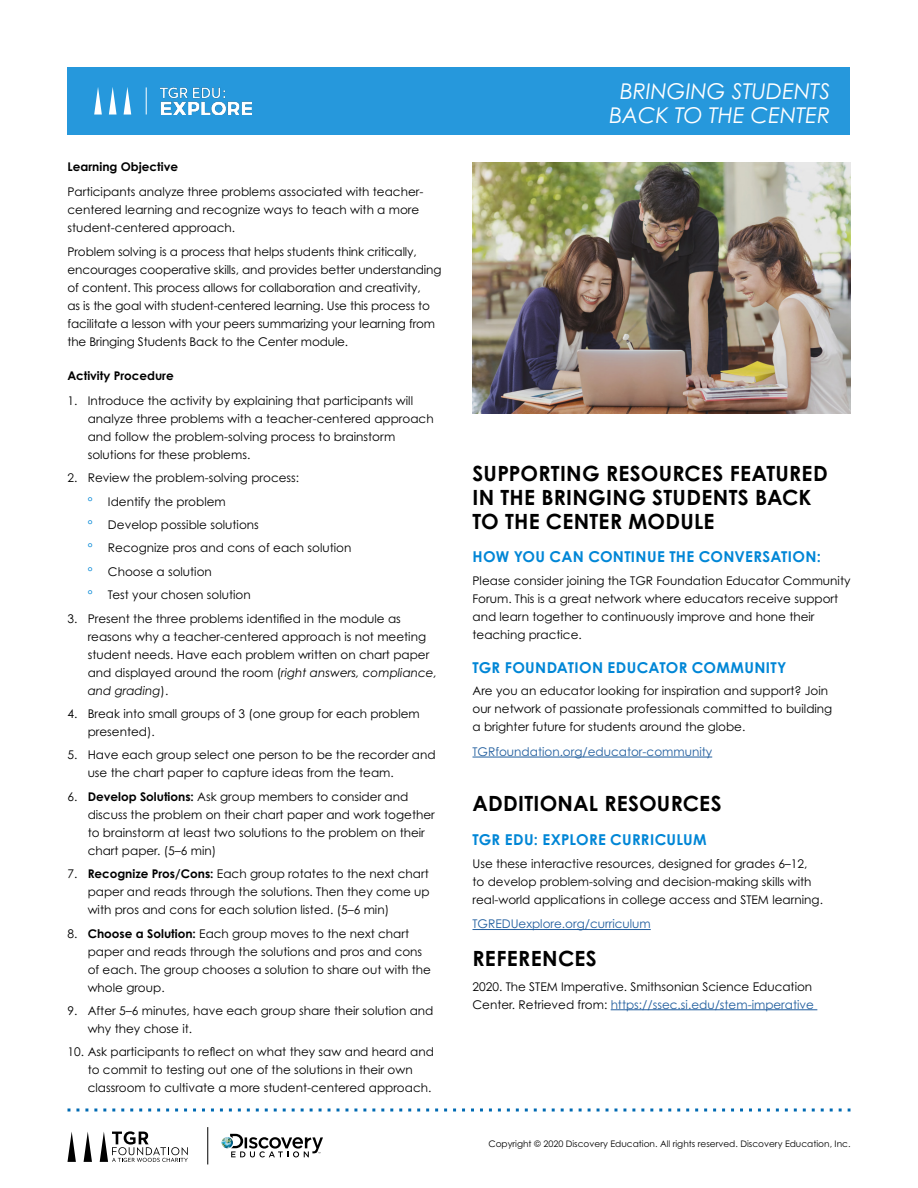
<style>
.page{position:relative;width:918px;height:1188px;background:#fff}
.page>*{position:absolute;margin:0;border:0;box-sizing:border-box;transform-origin:0 0}
.t1{font:italic 21.75px/24px "Century Gothic Pro";color:#fff;text-align:center}
.t2{font:700 21px/24px "Century Gothic Pro";letter-spacing:.01em;color:#000}
.t3{font:700 15px "Century Gothic Pro";letter-spacing:.02em;color:#0086d6}
.t4{font:12px/18px "Century Gothic Pro";color:#000}
.t5{font:12px "Century Gothic Pro";color:#215e9e}
.t6{font:700 12px "Century Gothic Pro";color:#000}
.t7{font:12px "Century Gothic Pro";color:#0086d6}
.t8{font:9px "Century Gothic Pro";color:#000}
.s1{font-style:italic}
.s2{font-weight:700}
.s3{color:#215e9e}
</style>
<div class="page">
<div style="left:68px;top:68px;width:782px;height:67px;background:#2698dc"></div>
<svg style="left:146px;top:87px;width:1px;height:27px"></svg>
<img style="left:161px;top:88px;width:91px;height:27px">
<svg style="left:109px;top:87px;width:8px;height:28px"></svg>
<svg style="left:94px;top:87px;width:8px;height:28px"></svg>
<svg style="left:124px;top:87px;width:7px;height:28px"></svg>
<svg style="left:68px;top:1108px;width:782px;height:4px"></svg>
<svg style="left:84px;top:1132px;width:8px;height:30px"></svg>
<svg style="left:67px;top:1132px;width:9px;height:30px"></svg>
<svg style="left:100px;top:1131px;width:88px;height:31px"></svg>
<svg style="left:222px;top:1134px;width:101px;height:23px"></svg>
<hr style="left:208px;top:1127px;width:1px;height:37px;background:#000">
<hr style="left:472px;top:757px;width:240px;height:1px;background:#215e9e">
<hr style="left:472px;top:929px;width:179px;height:1px;background:#215e9e">
<hr style="left:611px;top:1009px;width:206px;height:1px;background:#215e9e">
<img style="left:472px;top:162px;width:378px;height:252px">
<p class="t6" style="left:68px;top:159px;width:112px">Learning Objective</p>
<p class="t4" style="left:68px;top:182px;width:357px">Participants analyze three problems associated with teacher&shy;centered learning and recognize ways to teach with a more student-centered approach.</p>
<p class="t4" style="left:68px;top:243px;width:375px">Problem solving is a process that helps students think critically, encourages cooperative skills, and provides better understanding of content. This process allows for collaboration and creativity,<br>as is the goal with student-centered learning. Use this process to facilitate a lesson with your peers summarizing your learning from the Bringing Students Back to the Center module.</p>
<p class="t6" style="left:68px;top:368px;width:108px">Activity Procedure</p>
<p class="t4" style="left:88px;top:391px;width:347px;text-indent:-20px">1. Introduce the activity by explaining that participants will analyze three problems with a teacher-centered approach and follow the problem-solving process to brainstorm solutions for these problems.</p>
<p class="t4" style="left:68px;top:469px;width:233px">2. Review the problem-solving process:</p>
<p class="t7" style="left:88px;top:494px;width:6px">°</p>
<p class="t4" style="left:108px;top:492px;width:119px">Identify the problem</p>
<p class="t7" style="left:88px;top:517px;width:6px">°</p>
<p class="t4" style="left:108px;top:516px;width:152px">Develop possible solutions</p>
<p class="t7" style="left:88px;top:541px;width:6px">°</p>
<p class="t4" style="left:108px;top:539px;width:245px">Recognize pros and cons of each solution</p>
<p class="t7" style="left:88px;top:564px;width:6px">°</p>
<p class="t4" style="left:108px;top:562px;width:105px">Choose a solution</p>
<p class="t7" style="left:88px;top:588px;width:6px">°</p>
<p class="t4" style="left:108px;top:586px;width:144px">Test your chosen solution</p>
<p class="t4" style="left:88px;top:609px;width:351px;text-indent:-20px">3. Present the three problems identified in the module as reasons why a teacher-centered approach is not meeting student needs. Have each problem written on chart paper and displayed around the room (<span class="s1">right answers, compliance, and grading</span>).</p>
<p class="t4" style="left:88px;top:705px;width:334px;text-indent:-20px">4. Break into small groups of 3 (one group for each problem presented).</p>
<p class="t4" style="left:88px;top:746px;width:350px;text-indent:-20px">5. Have each group select one person to be the recorder and use the chart paper to capture ideas from the team.</p>
<p class="t4" style="left:88px;top:787px;width:349px;text-indent:-20px">6. <span class="s2">Develop Solutions:</span> Ask group members to consider and discuss the problem on their chart paper and work together to brainstorm at least two solutions to the problem on their chart paper. (5–6 min)</p>
<p class="t4" style="left:88px;top:865px;width:343px;text-align:justify;text-indent:-20px">7. <span class="s2">Recognize Pros/Cons:</span> Each group rotates to the next chart paper and reads through the solutions. Then they come up with pros and cons for each solution listed. (5–6 min)</p>
<p class="t4" style="left:88px;top:924px;width:345px;text-indent:-20px">8. <span class="s2">Choose a Solution:</span> Each group moves to the next chart paper and reads through the solutions and pros and cons of each. The group chooses a solution to share out with the whole group.</p>
<p class="t4" style="left:88px;top:1002px;width:347px;text-indent:-20px">9. After 5–6 minutes, have each group share their solution and why they chose it.</p>
<p class="t4" style="left:88px;top:1043px;width:348px;text-indent:-20px">10. Ask participants to reflect on what they saw and heard and to commit to testing out one of the solutions in their own classroom to cultivate a more student-centered approach.</p>
<h1 class="t1" style="left:610px;top:79px;width:222px">BRINGING STUDENTS<br>BACK TO THE CENTER</h1>
<h2 class="t2" style="left:472px;top:461px;width:357px">SUPPORTING RESOURCES FEATURED<br>IN THE BRINGING STUDENTS BACK<br>TO THE CENTER MODULE</h2>
<p class="t3" style="left:472px;top:548px;width:350px">HOW YOU CAN CONTINUE THE CONVERSATION:</p>
<p class="t4" style="left:472px;top:571px;width:379px">Please consider joining the TGR Foundation Educator Community Forum. This is a great network where educators receive support and learn together to continuously improve and hone their teaching practice.</p>
<p class="t3" style="left:472px;top:658px;width:316px">TGR FOUNDATION EDUCATOR COMMUNITY</p>
<p class="t4" style="left:472px;top:682px;width:361px">Are you an educator looking for inspiration and support? Join our network of passionate professionals committed to building a brighter future for students around the globe.</p>
<p class="t5" style="left:472px;top:744px;width:241px">TGRfoundation.org/educator-community</p>
<h2 class="t2" style="left:472px;top:791px;width:251px">ADDITIONAL RESOURCES</h2>
<p class="t3" style="left:472px;top:830px;width:236px">TGR EDU: EXPLORE CURRICULUM</p>
<p class="t4" style="left:472px;top:854px;width:352px">Use these interactive resources, designed for grades 6–12,<br>to develop problem-solving and decision-making skills with real-world applications in college access and STEM learning.</p>
<p class="t5" style="left:472px;top:917px;width:180px">TGREDUexplore.org/curriculum</p>
<h2 class="t2" style="left:472px;top:946px;width:126px">REFERENCES</h2>
<p class="t4" style="left:472px;top:977px;width:343px">2020. The STEM Imperative. Smithsonian Science Education<br>Center. Retrieved from: <span class="s3">https://ssec.si.edu/stem-imperative</span></p>
<p class="t8" style="left:488px;top:1138px;width:364px">Copyright © 2020 Discovery Education. All rights reserved. Discovery Education, Inc.</p>
</div>
